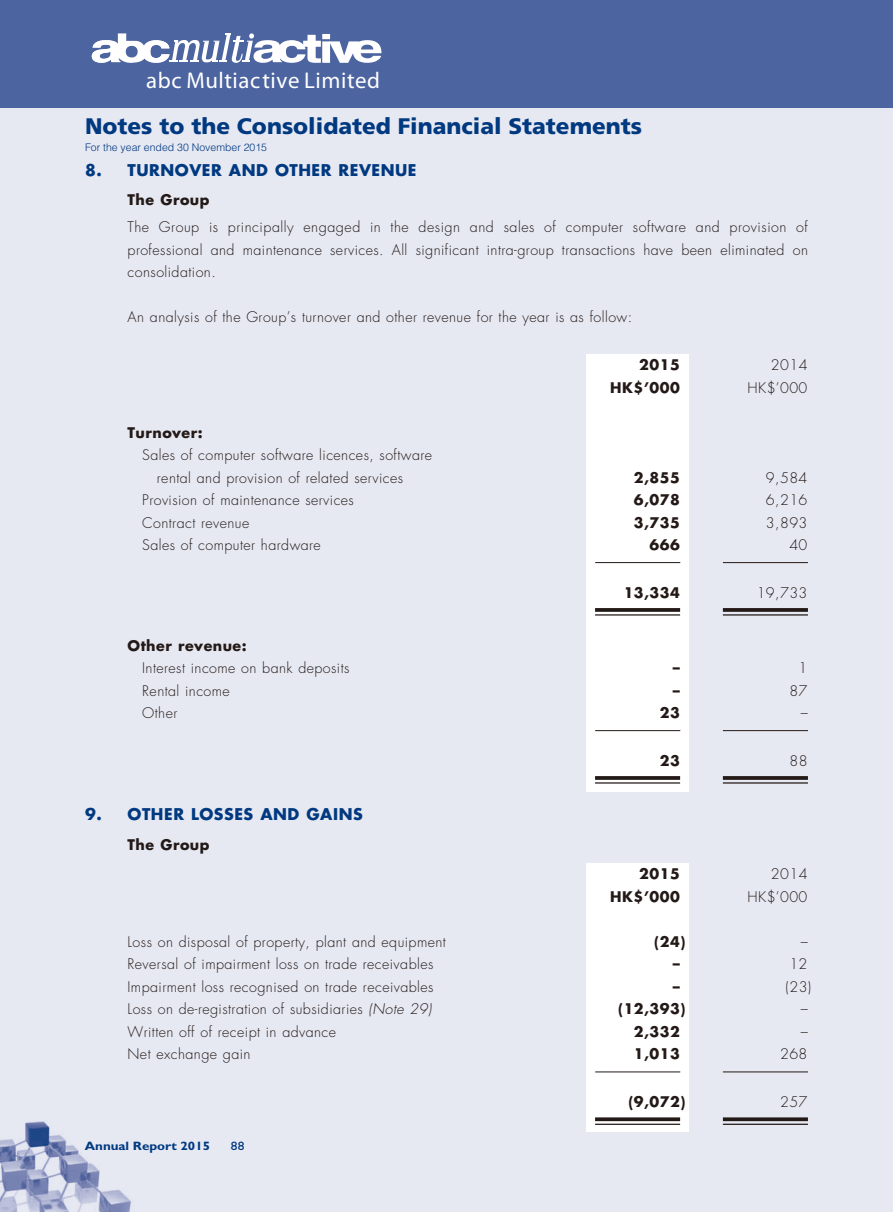
<style>
.page{position:relative;width:893px;height:1212px;background:#e6e8f2}
.page>*{position:absolute;margin:0;border:0;box-sizing:border-box;transform-origin:0 0}
.t1{font:22.8px "Myriad Pro";letter-spacing:.025em;color:#fff}
.t2{font:900 22.5px "Frutiger LT Std";color:#003980}
.t3{font:700 15.75px "Futura Std";letter-spacing:.035em;color:#003980}
.t4{font:300 14.25px/22.5px "Futura Std";letter-spacing:.03em;color:#231916;text-align:justify}
.t5{font:700 14.25px "Futura Std";letter-spacing:.035em;color:#231916}
.t6{font:700 12.15px "Gill Sans Std";color:#003980;scale:1.1 1}
.t7{font:12.15px "Gill Sans Std";color:#003980;scale:1.1 1}
.t8{font:300 10.5px "Helvetica LT Std";color:#003980}
.s1{font-style:italic}
</style>
<div class="page">
<div style="left:0;top:0;width:893px;height:107px;background:#4c649f"></div>
<img style="left:0;top:1121px;width:131px;height:91px">
<svg style="left:92px;top:33px;width:289px;height:30px"></svg>
<div style="left:587px;top:354px;width:102px;height:438px;background:#fff"></div>
<hr style="left:595px;top:562px;width:85px;height:1px;background:#231916">
<hr style="left:723px;top:562px;width:85px;height:1px;background:#231916">
<svg style="left:595px;top:608px;width:85px;height:4px"></svg>
<hr style="left:595px;top:614px;width:85px;height:1px;background:#231916">
<svg style="left:723px;top:608px;width:85px;height:4px"></svg>
<hr style="left:723px;top:614px;width:85px;height:1px;background:#231916">
<hr style="left:595px;top:730px;width:85px;height:1px;background:#231916">
<hr style="left:723px;top:730px;width:85px;height:1px;background:#231916">
<svg style="left:595px;top:776px;width:85px;height:4px"></svg>
<hr style="left:595px;top:782px;width:85px;height:1px;background:#231916">
<svg style="left:723px;top:776px;width:85px;height:4px"></svg>
<hr style="left:723px;top:782px;width:85px;height:1px;background:#231916">
<div style="left:587px;top:864px;width:102px;height:268px;background:#fff"></div>
<hr style="left:595px;top:1071px;width:85px;height:1px;background:#231916">
<hr style="left:723px;top:1071px;width:85px;height:1px;background:#231916">
<svg style="left:595px;top:1117px;width:85px;height:4px"></svg>
<hr style="left:595px;top:1123px;width:85px;height:2px;background:#231916">
<svg style="left:723px;top:1117px;width:85px;height:4px"></svg>
<hr style="left:723px;top:1123px;width:85px;height:2px;background:#231916">
<h1 class="t1" style="left:146px;top:66px;width:235px">abc Multiactive Limited</h1>
<h2 class="t2" style="left:85px;top:112px;width:559px">Notes to the Consolidated Financial Statements</h2>
<p class="t8" style="left:85px;top:140px;width:184px">For the year ended 30 November 2015</p>
<p class="t3" style="left:85px;top:159px;width:333px">8. TURNOVER AND OTHER REVENUE</p>
<p class="t5" style="left:128px;top:190px;width:83px">The Group</p>
<p class="t4" style="left:128px;top:216px;width:682px">The Group is principally engaged in the design and sales of computer software and provision of professional and maintenance services. All significant intra-group transactions have been eliminated on consolidation.</p>
<p class="t4" style="left:128px;top:306px;width:506px">An analysis of the Group’s turnover and other revenue for the year is as follow:</p>
<p class="t5" style="left:639px;top:355px;width:42px">2015</p>
<p class="t4" style="left:771px;top:354px;width:38px">2014</p>
<p class="t5" style="left:610px;top:378px;width:71px">HK$’000</p>
<p class="t4" style="left:747px;top:377px;width:61px">HK$’000</p>
<p class="t5" style="left:128px;top:423px;width:77px">Turnover:</p>
<p class="t4" style="left:157px;top:444px;width:277px;text-indent:-15px">Sales of computer software licences, software rental and provision of related services</p>
<p class="t5" style="left:634px;top:468px;width:47px">2,855</p>
<p class="t4" style="left:766px;top:467px;width:43px">9,584</p>
<p class="t4" style="left:142px;top:489px;width:213px">Provision of maintenance services</p>
<p class="t5" style="left:634px;top:490px;width:47px">6,078</p>
<p class="t4" style="left:766px;top:489px;width:43px">6,216</p>
<p class="t4" style="left:142px;top:512px;width:109px">Contract revenue</p>
<p class="t5" style="left:634px;top:513px;width:47px">3,735</p>
<p class="t4" style="left:766px;top:512px;width:43px">3,893</p>
<p class="t4" style="left:142px;top:534px;width:180px">Sales of computer hardware</p>
<p class="t5" style="left:649px;top:535px;width:32px">666</p>
<p class="t4" style="left:789px;top:534px;width:20px">40</p>
<p class="t5" style="left:624px;top:583px;width:58px">13,334</p>
<p class="t4" style="left:757px;top:582px;width:52px">19,733</p>
<p class="t5" style="left:128px;top:636px;width:121px">Other revenue:</p>
<p class="t4" style="left:142px;top:657px;width:209px">Interest income on bank deposits</p>
<p class="t5" style="left:673px;top:658px;width:9px">–</p>
<p class="t4" style="left:799px;top:657px;width:10px">1</p>
<p class="t4" style="left:142px;top:680px;width:89px">Rental income</p>
<p class="t5" style="left:673px;top:681px;width:9px">–</p>
<p class="t4" style="left:789px;top:680px;width:20px">87</p>
<p class="t4" style="left:142px;top:702px;width:37px">Other</p>
<p class="t5" style="left:660px;top:703px;width:22px">23</p>
<p class="t4" style="left:801px;top:702px;width:9px">–</p>
<p class="t5" style="left:660px;top:751px;width:22px">23</p>
<p class="t4" style="left:789px;top:750px;width:20px">88</p>
<p class="t3" style="left:85px;top:804px;width:279px">9. OTHER LOSSES AND GAINS</p>
<p class="t5" style="left:128px;top:835px;width:83px">The Group</p>
<p class="t5" style="left:639px;top:864px;width:42px">2015</p>
<p class="t4" style="left:771px;top:863px;width:38px">2014</p>
<p class="t5" style="left:610px;top:887px;width:71px">HK$’000</p>
<p class="t4" style="left:747px;top:886px;width:61px">HK$’000</p>
<p class="t4" style="left:128px;top:931px;width:320px">Loss on disposal of property, plant and equipment</p>
<p class="t5" style="left:654px;top:932px;width:33px">(24)</p>
<p class="t4" style="left:801px;top:931px;width:9px">–</p>
<p class="t4" style="left:128px;top:953px;width:307px">Reversal of impairment loss on trade receivables</p>
<p class="t5" style="left:673px;top:954px;width:9px">–</p>
<p class="t4" style="left:789px;top:953px;width:20px">12</p>
<p class="t4" style="left:128px;top:976px;width:308px">Impairment loss recognised on trade receivables</p>
<p class="t5" style="left:673px;top:977px;width:9px">–</p>
<p class="t4" style="left:785px;top:976px;width:27px">(23)</p>
<p class="t4" style="left:128px;top:998px;width:305px">Loss on de-registration of subsidiaries <span class="s1">(Note 29)</span></p>
<p class="t5" style="left:618px;top:999px;width:69px">(12,393)</p>
<p class="t4" style="left:801px;top:998px;width:9px">–</p>
<p class="t4" style="left:128px;top:1021px;width:210px">Written off of receipt in advance</p>
<p class="t5" style="left:634px;top:1022px;width:47px">2,332</p>
<p class="t4" style="left:801px;top:1021px;width:9px">–</p>
<p class="t4" style="left:128px;top:1043px;width:125px">Net exchange gain</p>
<p class="t5" style="left:634px;top:1044px;width:47px">1,013</p>
<p class="t4" style="left:780px;top:1043px;width:29px">268</p>
<p class="t5" style="left:628px;top:1092px;width:58px">(9,072)</p>
<p class="t4" style="left:780px;top:1091px;width:29px">257</p>
<p class="t6" style="left:85px;top:1139px;width:115px">Annual Report 2015</p>
<p class="t7" style="left:231px;top:1139px;width:14px">88</p>
</div>
